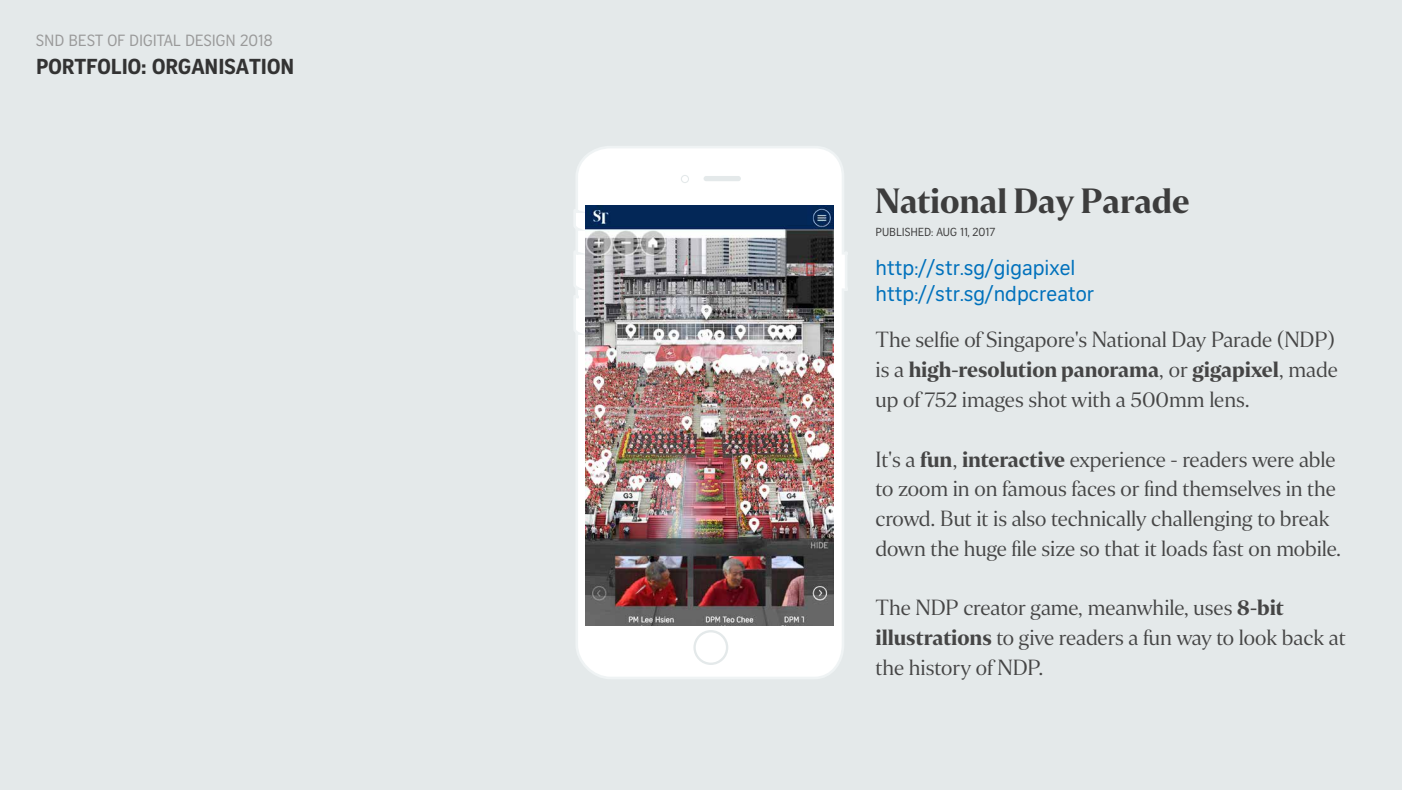
<style>
.page{position:relative;width:1402px;height:790px;background:#fff}
.page>*{position:absolute;margin:0;border:0;box-sizing:border-box;transform-origin:0 0}
.t1{font:35px "Selane ST Fifty";color:#3d3d3d}
.t2{font:21.88px/29.8px "Selane ST Ten";color:#454545}
.t3{font:21.88px "Selane ST Fifty";color:#454545}
.t4{font:21px/25.2px "Curator Head ST Regular";color:#0071bc}
.t5{font:21px "Curator Head ST Bold";color:#333}
.t6{font:15.75px "Curator Head ST Regular";color:#999}
.t7{font:11.29px "Curator Head ST Regular";color:#3d3d3d}
.s1{font-family:"Selane ST Ten"}
.s2{font-family:"Selane ST Fifty"}
</style>
<div class="page">
<div style="left:0;top:0;width:1402px;height:789px;background:#e4e9ea"></div>
<svg style="left:574px;top:146px;width:274px;height:533px"></svg>
<svg style="left:693px;top:629px;width:35px;height:35px"></svg>
<svg style="left:681px;top:175px;width:8px;height:8px"></svg>
<div style="left:703px;top:176px;width:38px;height:5px;background:#e4e9ea;border-radius:3px"></div>
<img style="left:585px;top:206px;width:248px;height:419px">
<p class="t6" style="left:36px;top:32px;width:238px">SND BEST OF DIGITAL DESIGN 2018</p>
<p class="t5" style="left:36px;top:53px;width:260px">PORTFOLIO: ORGANISATION</p>
<h1 class="t1" style="left:875px;top:181px;width:315px">National Day Parade</h1>
<p class="t4" style="left:875px;top:255px;width:220px">http://str.sg/gigapixel http://str.sg/ndpcreator</p>
<p class="t7" style="left:875px;top:225px;width:121px">PUBLISHED: AUG 11, 2017</p>
<p class="t2" style="left:875px;top:325px;width:461px">The selfie of Singapore's National Day Parade (NDP)</p>
<p class="t3" style="left:875px;top:357px;width:464px"><span class="s1">is a</span> high-resolution panorama<span class="s1">, or</span> gigapixel<span class="s1">, made</span></p>
<p class="t2" style="left:875px;top:384px;width:376px">up of 752 images shot with a 500mm lens.</p>
<p class="t2" style="left:875px;top:444px;width:467px">It's a <span class="s2">fun</span>, <span class="s2">interactive</span> experience - readers were able to zoom in on famous faces or find themselves in the crowd. But it is also technically challenging to break down the huge file size so that it loads fast on mobile.</p>
<p class="t2" style="left:875px;top:592px;width:472px">The NDP creator game, meanwhile, uses <span class="s2">8-bit illustrations</span> to give readers a fun way to look back at the history of NDP.</p>
</div>
